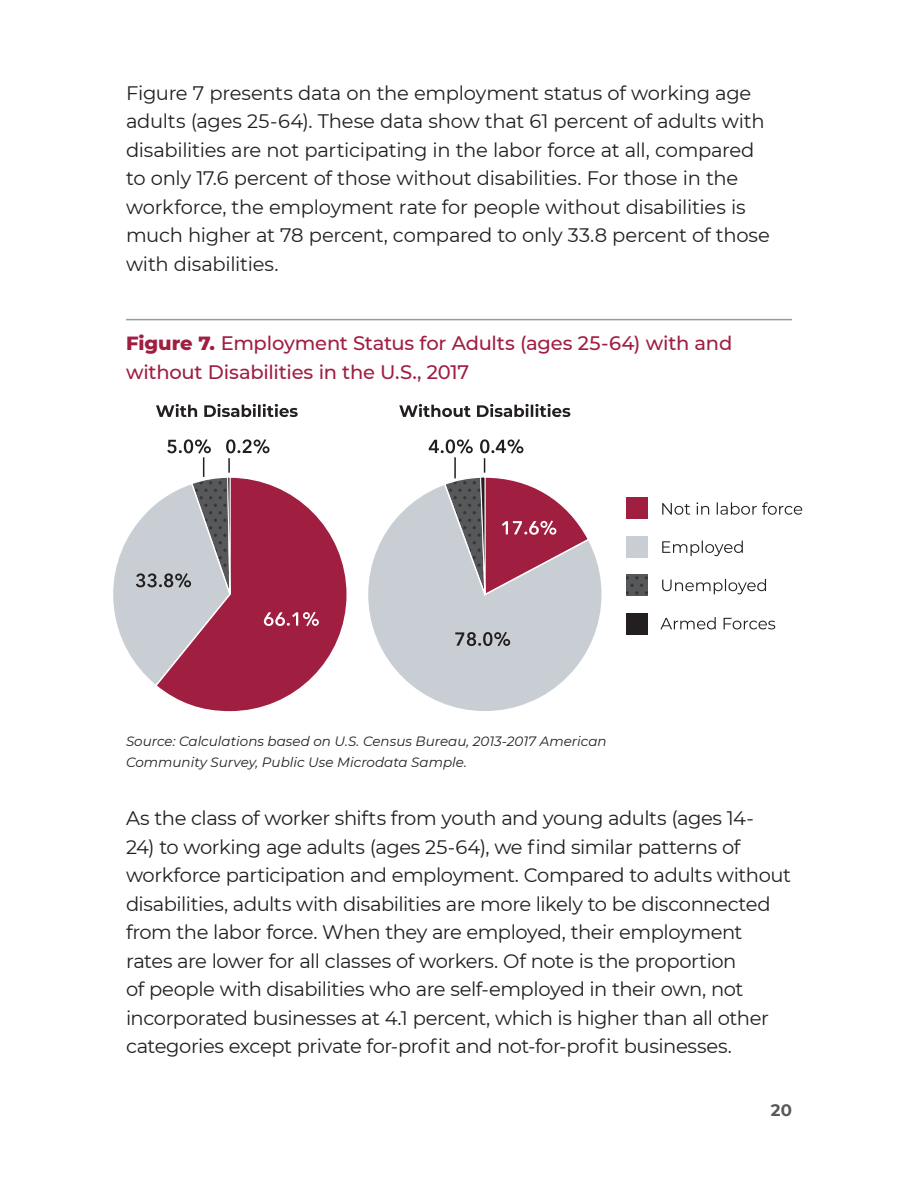
<style>
.page{position:relative;width:918px;height:1188px;background:#fff}
.page>*{position:absolute;margin:0;border:0;box-sizing:border-box;transform-origin:0 0}
.GX{font:19.5px/28.5px "Montserrat";letter-spacing:-.02em;color:#231f20}
.Fig_Title{font:500 19.5px/28.5px "Montserrat";letter-spacing:-.01em;color:#a01e40}
.t1{font:700 16.5px "Montserrat";color:#57585a}
.Source{font:italic 13.5px/21px "Montserrat";color:#231f20}
.s1{font-weight:800}
</style>
<div class="page">
<hr style="left:126px;top:319px;width:666px;height:1px;background:#919da7">
<svg style="left:368px;top:492px;width:234px;height:219px"></svg>
<svg style="left:160px;top:519px;width:187px;height:193px"></svg>
<svg style="left:156px;top:404px;width:142px;height:13px"></svg>
<svg style="left:399px;top:404px;width:171px;height:13px"></svg>
<svg style="left:455px;top:632px;width:55px;height:14px"></svg>
<svg style="left:113px;top:439px;width:206px;height:249px"></svg>
<svg style="left:429px;top:439px;width:162px;height:158px"></svg>
<svg style="left:660px;top:617px;width:115px;height:12px"></svg>
<svg style="left:662px;top:579px;width:104px;height:15px"></svg>
<svg style="left:662px;top:541px;width:81px;height:15px"></svg>
<svg style="left:662px;top:502px;width:140px;height:13px"></svg>
<div style="left:626px;top:498px;width:21px;height:21px;background:#a01e40"></div>
<div style="left:626px;top:536px;width:21px;height:21px;background:#c8ced3"></div>
<svg style="left:626px;top:575px;width:21px;height:21px"></svg>
<div style="left:626px;top:613px;width:21px;height:21px;background:#231f20"></div>
<p class="GX" style="left:126px;top:78px;width:645px">Figure 7 presents data on the employment status of working age adults (ages 25-64). These data show that 61 percent of adults with disabilities are not participating in the labor force at all, compared to only 17.6 percent of those without disabilities. For those in the workforce, the employment rate for people without disabilities is much higher at 78 percent, compared to only 33.8 percent of those with disabilities.</p>
<h2 class="Fig_Title" style="left:126px;top:328px;width:608px"><span class="s1">Figure 7.</span> Employment Status for Adults (ages 25-64) with and without Disabilities in the U.S., 2017</h2>
<p class="Source" style="left:126px;top:730px;width:482px">Source: Calculations based on U.S. Census Bureau, 2013-2017 American<br>Community Survey, Public Use Microdata Sample.</p>
<p class="GX" style="left:126px;top:803px;width:629px">As the class of worker shifts from youth and young adults (ages 14-</p>
<p class="GX" style="left:126px;top:832px;width:667px">24) to working age adults (ages 25-64), we find similar patterns of workforce participation and employment. Compared to adults without disabilities, adults with disabilities are more likely to be disconnected from the labor force. When they are employed, their employment rates are lower for all classes of workers. Of note is the proportion<br>of people with disabilities who are self-employed in their own, not incorporated businesses at 4.1 percent, which is higher than all other categories except private for-profit and not-for-profit businesses.</p>
<p class="t1" style="left:771px;top:1098px;width:23px">20</p>
</div>
